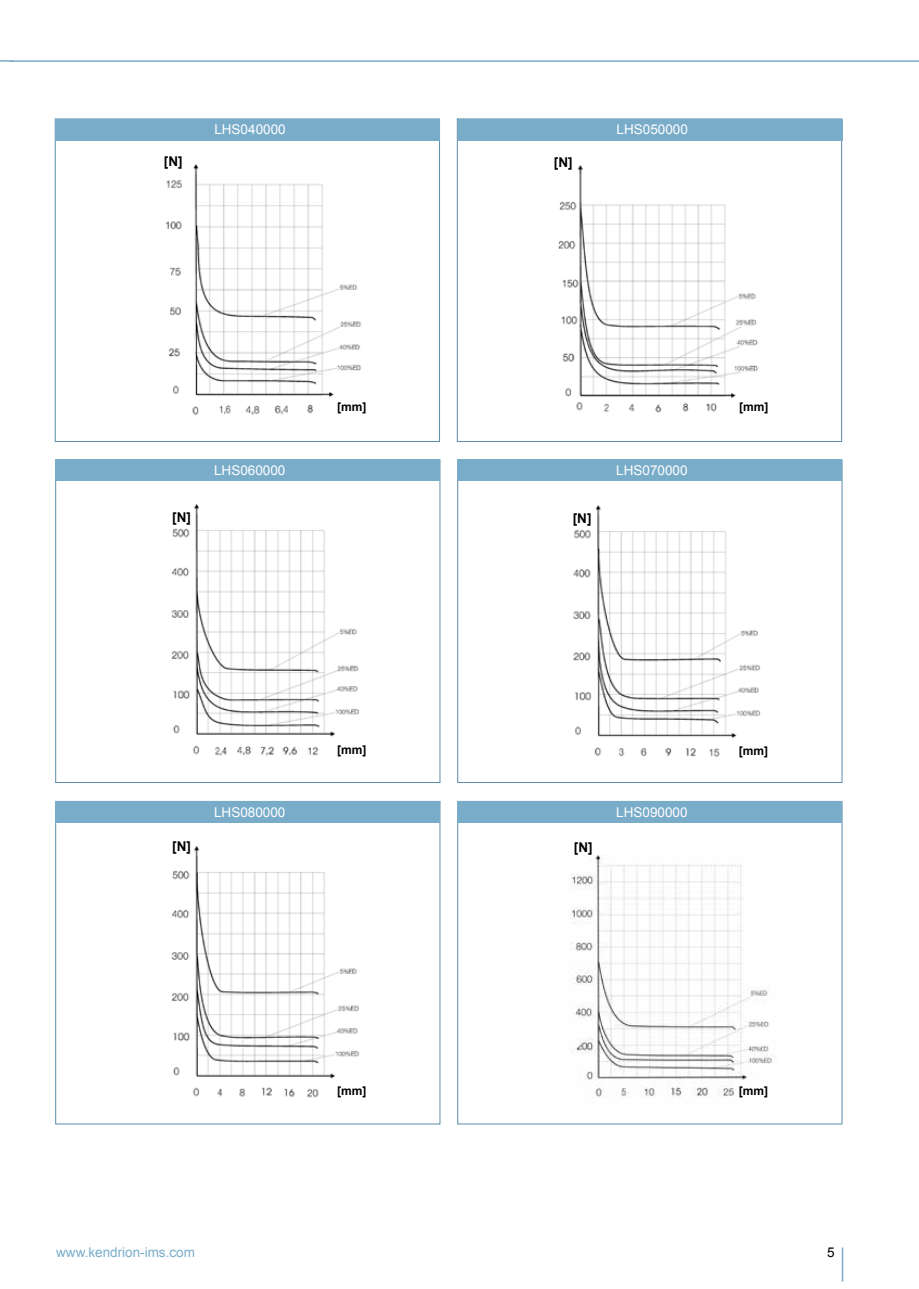
<style>
.page{position:relative;width:919px;height:1289px;background:#fff}
.page>*{position:absolute;margin:0;border:0;box-sizing:border-box;transform-origin:0 0}
.t1{font:13.5px "Arial";color:#fff}
.t2{font:13.5px "Arial";color:#79acc9}
.t3{font:700 13.5px "Arial";color:#000}
.t4{font:13.5px "Arial";color:#000}
.t5{font:700 12px "Arial";color:#000}
</style>
<div class="page">
<hr style="left:841px;top:1247px;width:2px;height:34px;background:#79acc9">
<hr style="left:11px;top:60px;width:907px;height:2px;background:#79acc9">
<svg style="left:0;top:60px;width:13px;height:2px"></svg>
<img style="left:131px;top:140px;width:250px;height:275px">
<img style="left:558px;top:165px;width:200px;height:248px">
<img style="left:573px;top:505px;width:188px;height:252px">
<img style="left:171px;top:504px;width:189px;height:252px">
<div style="left:56px;top:119px;width:384px;height:21px;background:#79acc9"></div>
<div style="left:458px;top:119px;width:384px;height:21px;background:#79acc9"></div>
<div style="left:55px;top:459px;width:385px;height:22px;background:#79acc9"></div>
<div style="left:457px;top:459px;width:385px;height:22px;background:#79acc9"></div>
<img style="left:571px;top:855px;width:206px;height:243px">
<img style="left:171px;top:846px;width:189px;height:252px">
<div style="left:55px;top:801px;width:385px;height:21px;background:#79acc9"></div>
<div style="left:457px;top:801px;width:385px;height:21px;background:#79acc9"></div>
<p class="t3" style="left:164px;top:152px;width:20px">[N]</p>
<p class="t1" style="left:214px;top:121px;width:73px">LHS040000</p>
<p class="t1" style="left:616px;top:121px;width:73px">LHS050000</p>
<p class="t3" style="left:554px;top:153px;width:20px">[N]</p>
<p class="t3" style="left:172px;top:508px;width:20px">[N]</p>
<p class="t5" style="left:337px;top:398px;width:31px">[mm]</p>
<p class="t1" style="left:214px;top:462px;width:73px">LHS060000</p>
<p class="t1" style="left:616px;top:462px;width:73px">LHS070000</p>
<p class="t3" style="left:572px;top:509px;width:20px">[N]</p>
<p class="t5" style="left:739px;top:399px;width:31px">[mm]</p>
<p class="t3" style="left:172px;top:837px;width:20px">[N]</p>
<p class="t5" style="left:337px;top:742px;width:31px">[mm]</p>
<p class="t1" style="left:214px;top:803px;width:73px">LHS080000</p>
<p class="t1" style="left:616px;top:803px;width:73px">LHS090000</p>
<p class="t3" style="left:574px;top:838px;width:20px">[N]</p>
<p class="t5" style="left:738px;top:742px;width:31px">[mm]</p>
<p class="t5" style="left:337px;top:1082px;width:31px">[mm]</p>
<p class="t5" style="left:738px;top:1083px;width:31px">[mm]</p>
<p class="t2" style="left:56px;top:1243px;width:140px">www.kendrion-ims.com</p>
<p class="t4" style="left:827px;top:1243px;width:9px">5</p>
</div>
